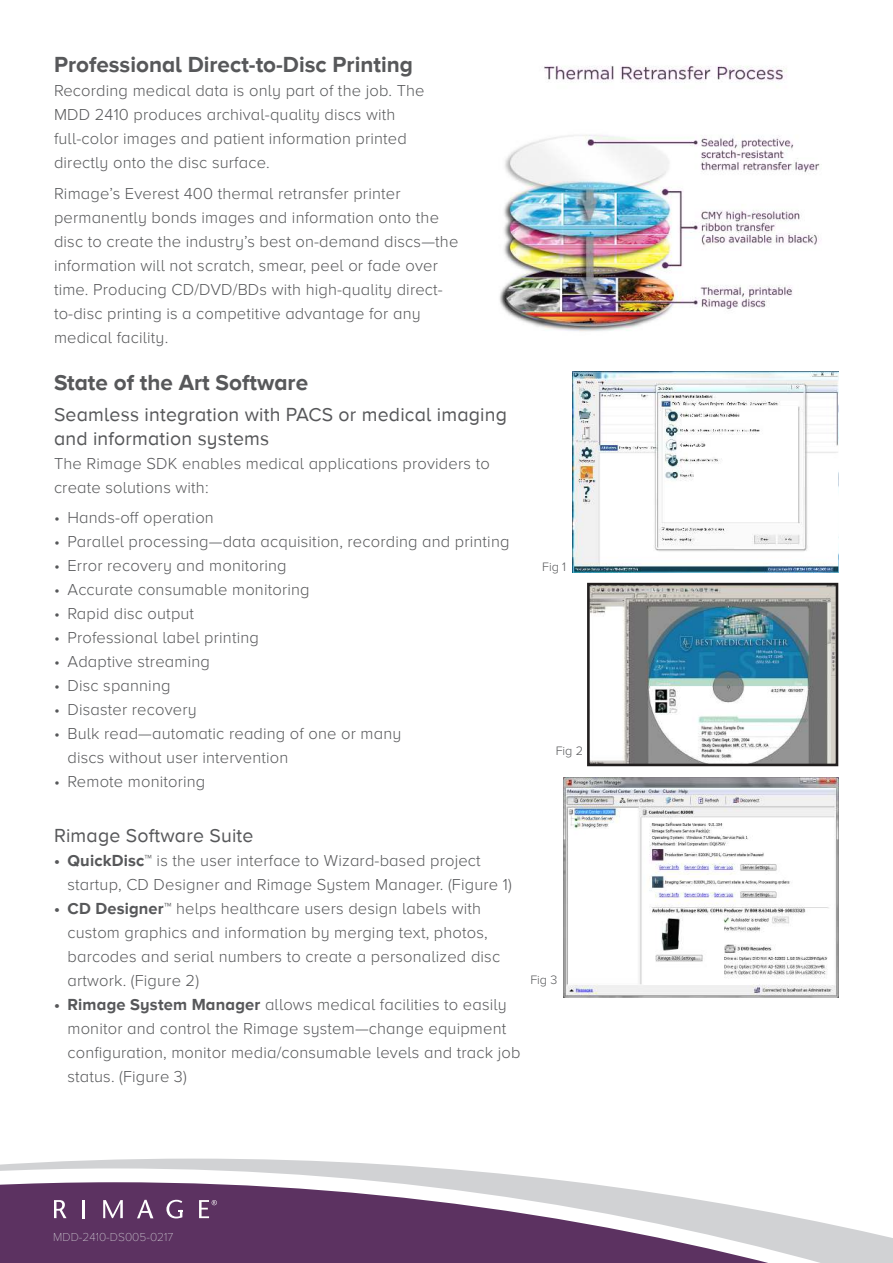
<style>
.page{position:relative;width:893px;height:1263px;background:#fff}
.page>*{position:absolute;margin:0;border:0;box-sizing:border-box;transform-origin:0 0}
.t1{font:700 22.5px "Proxima Nova A";color:#57585a}
.t2{font:19.5px/24px "Proxima Nova A";letter-spacing:.01em;color:#57585a}
.t3{font:300 16.5px/24px "Proxima Nova A";letter-spacing:.01em;color:#57585a}
.t4{font:300 12.75px "Proxima Nova A";color:#57585a}
.t5{font:100 12px "Proxima Nova A";color:#dbdcde}
.s1{font-weight:700}
.s2{font-weight:400}
</style>
<div class="page">
<svg style="left:0;top:1158px;width:433px;height:10px;fill:#d1d2d4"></svg>
<svg style="left:0;top:1168px;width:574px;height:14px"></svg>
<svg style="left:0;top:1182px;width:893px;height:81px;fill:#5c3261"></svg>
<svg style="left:54px;top:1200px;width:13px;height:18px"></svg>
<hr style="left:82px;top:1200px;width:3px;height:18px;background:#fff">
<svg style="left:103px;top:1200px;width:20px;height:18px"></svg>
<svg style="left:166px;top:1200px;width:16px;height:18px"></svg>
<svg style="left:137px;top:1200px;width:16px;height:18px"></svg>
<svg style="left:199px;top:1200px;width:18px;height:18px"></svg>
<img style="left:499px;top:65px;width:323px;height:267px">
<img style="left:591px;top:587px;width:243px;height:175px">
<div style="left:587px;top:583px;width:251px;height:183px;border:3px solid #221f1f"></div>
<img style="left:572px;top:371px;width:266px;height:201px">
<img style="left:563px;top:777px;width:275px;height:220px">
<h1 class="t1" style="left:54px;top:55px;width:360px">Professional Direct-to-Disc Printing</h1>
<p class="t3" style="left:54px;top:79px;width:372px">Recording medical data is only part of the job. The MDD 2410 produces archival-quality discs with full-color images and patient information printed directly onto the disc surface.</p>
<p class="t3" style="left:54px;top:182px;width:406px">Rimage’s Everest 400 thermal retransfer printer permanently bonds images and information onto the disc to create the industry’s best on-demand discs—the information will not scratch, smear, peel or fade over time. Producing CD/DVD/BDs with high-quality direct&shy;to-disc printing is a competitive advantage for any medical facility.</p>
<h1 class="t1" style="left:54px;top:373px;width:256px">State of the Art Software</h1>
<p class="t2" style="left:54px;top:402px;width:455px">Seamless integration with PACS or medical imaging and information systems</p>
<p class="t3" style="left:54px;top:452px;width:437px">The Rimage SDK enables medical applications providers to create solutions with:</p>
<p class="t3" style="left:54px;top:507px;width:161px">• Hands-off operation</p>
<p class="t3" style="left:54px;top:531px;width:457px">• Parallel processing—data acquisition, recording and printing</p>
<p class="t3" style="left:54px;top:555px;width:234px">• Error recovery and monitoring</p>
<p class="t3" style="left:54px;top:579px;width:257px">• Accurate consumable monitoring</p>
<p class="t3" style="left:54px;top:603px;width:142px">• Rapid disc output</p>
<p class="t3" style="left:54px;top:627px;width:206px">• Professional label printing</p>
<p class="t3" style="left:54px;top:651px;width:157px">• Adaptive streaming</p>
<p class="t3" style="left:54px;top:675px;width:118px">• Disc spanning</p>
<p class="t3" style="left:54px;top:699px;width:144px">• Disaster recovery</p>
<p class="t3" style="left:67px;top:723px;width:335px;text-indent:-13px">• Bulk read—automatic reading of one or many discs without user intervention</p>
<p class="t3" style="left:54px;top:771px;width:153px">• Remote monitoring</p>
<p class="t2" style="left:54px;top:823px;width:201px">Rimage Software Suite</p>
<p class="t3" style="left:67px;top:849px;width:446px;text-indent:-13px"><span class="s1">• QuickDisc</span><span class="s2">™</span> is the user interface to Wizard-based project startup, CD Designer and Rimage System Manager. (Figure 1)</p>
<p class="t3" style="left:67px;top:897px;width:434px;text-indent:-13px"><span class="s1">• CD Designer</span><span class="s2">™</span> helps healthcare users design labels with custom graphics and information by merging text, photos, barcodes and serial numbers to create a personalized disc artwork. (Figure 2)</p>
<p class="t3" style="left:67px;top:994px;width:454px;text-indent:-13px"><span class="s1">• Rimage System Manager</span> allows medical facilities to easily monitor and control the Rimage system—change equipment configuration, monitor media/consumable levels and track job status. (Figure 3)</p>
<p class="t4" style="left:542px;top:561px;width:25px">Fig 1</p>
<p class="t4" style="left:556px;top:745px;width:29px">Fig 2</p>
<p class="t4" style="left:530px;top:975px;width:28px">Fig 3</p>
<p class="t5" style="left:53px;top:1232px;width:122px">MDD-2410-DS005-0217</p>
</div>
